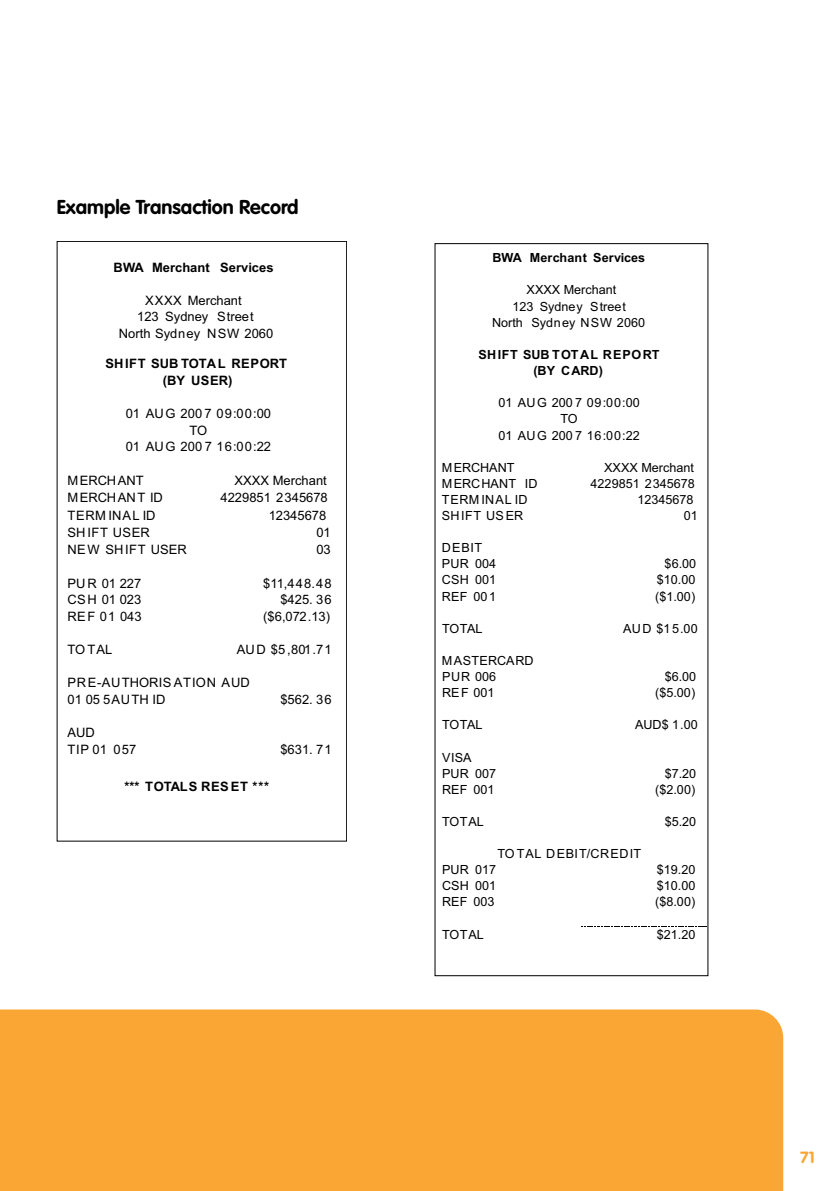
<style>
.page{position:relative;width:840px;height:1191px;background:#fff}
.page>*{position:absolute;margin:0;border:0;box-sizing:border-box;transform-origin:0 0}
.t1{font:700 19.8px "Bankwest Rounded";color:#000}
.t2{font:700 16px "Bankwest Rounded";color:#faa634}
.t3{font:13px/16.6px "Arial";color:#010101;text-align:center}
.t4{font:13px/16.4px "Arial";color:#000;text-align:center}
.t5{font:13px/16.6px "Arial";letter-spacing:.055em;color:#010101}
.t6{font:700 13px/16.6px "Arial";letter-spacing:.025em;color:#010101;text-align:center}
.t7{font:700 13px "Arial";color:#000}
.t8{font:700 13px "Arial";letter-spacing:.055em;color:#010101}
.t9{font:13px "Arial";letter-spacing:.04em;color:#010101}
.t10{font:12.6px/16.2px "Arial";color:#010101;text-align:center}
.t11{font:700 12.6px/16.2px "Arial";letter-spacing:.055em;color:#010101;text-align:center}
.t12{font:12.6px "Arial";letter-spacing:.055em;color:#010101}
.t13{font:700 12.6px "Arial";color:#010101}
.t14{font:12.6px/16.2px "Arial";letter-spacing:.025em;color:#010101}
.t15{font:12.6px/16.2px "Arial";letter-spacing:.03em;color:#010101}
.t16{font:12.6px "Arial";letter-spacing:.04em;color:#010101}
</style>
<div class="page">
<div style="left:0;top:1009px;width:782px;height:182px;background:#faa634"></div>
<div style="left:57px;top:241px;width:290px;height:600px;border:1px solid #000"></div>
<svg style="left:581px;top:926px;width:125px;height:1px"></svg>
<h1 class="t1" style="left:57px;top:194px;width:243px">Example Transaction Record</h1>
<p class="t7" style="left:114px;top:258px;width:161px">BWA Merchant Services</p>
<p class="t4" style="left:119px;top:293px;width:156px">XXXX Merchant<br>123 Sydney Street<br>North Sydney NSW 2060</p>
<p class="t6" style="left:105px;top:356px;width:183px">SHIFT SUB TOTAL REPORT (BY USER)</p>
<p class="t3" style="left:126px;top:406px;width:147px">01 AUG 2007 09:00:00<br>TO<br>01 AUG 2007 16:00:22</p>
<p class="t3" style="left:68px;top:473px;width:77px">MERCHANT</p>
<p class="t3" style="left:234px;top:473px;width:94px">XXXX Merchant</p>
<p class="t3" style="left:68px;top:491px;width:97px">MERCHANT ID</p>
<p class="t3" style="left:220px;top:491px;width:109px">4229851 2345678</p>
<p class="t5" style="left:68px;top:508px;width:89px">TERM INAL ID</p>
<p class="t3" style="left:268px;top:508px;width:59px">12345678</p>
<p class="t9" style="left:68px;top:524px;width:84px">SHIFT USER</p>
<p class="t3" style="left:316px;top:525px;width:16px">01</p>
<p class="t3" style="left:68px;top:542px;width:120px">NEW SHIFT USER</p>
<p class="t3" style="left:316px;top:542px;width:16px">03</p>
<p class="t3" style="left:68px;top:576px;width:75px">PUR 01 227</p>
<p class="t3" style="left:263px;top:576px;width:70px">$11,448.48</p>
<p class="t3" style="left:68px;top:592px;width:75px">CSH 01 023</p>
<p class="t3" style="left:280px;top:592px;width:53px">$425. 36</p>
<p class="t3" style="left:68px;top:609px;width:75px">REF 01 043</p>
<p class="t3" style="left:263px;top:609px;width:68px">($6,072.13)</p>
<p class="t3" style="left:68px;top:642px;width:46px">TOTAL</p>
<p class="t3" style="left:237px;top:642px;width:96px">AUD $5,801.71</p>
<p class="t5" style="left:68px;top:675px;width:184px">PRE-AUTHORISATION AUD<br>01 05 5AUTH ID</p>
<p class="t3" style="left:280px;top:692px;width:53px">$562. 36</p>
<p class="t3" style="left:68px;top:725px;width:70px;text-align:left">AUD<br>TIP 01 057</p>
<p class="t8" style="left:124px;top:778px;width:146px">*** TOTALS RESET ***</p>
<p class="t3" style="left:280px;top:742px;width:53px">$631. 71</p>
<p class="t13" style="left:492px;top:250px;width:154px">BWA Merchant Services</p>
<p class="t10" style="left:491px;top:283px;width:154px">XXXX Merchant<br>123 Sydney Street<br>North Sydney NSW 2060</p>
<p class="t11" style="left:478px;top:348px;width:182px">SHIFT SUB TOTAL REPORT (BY CARD)</p>
<p class="t10" style="left:498px;top:396px;width:143px">01 AUG 200 7 09:00:00<br>TO<br>01 AUG 200 7 16:00:22</p>
<p class="t10" style="left:441px;top:460px;width:74px">MERCHANT</p>
<p class="t10" style="left:604px;top:460px;width:91px">XXXX Merchant</p>
<p class="t10" style="left:441px;top:476px;width:97px">MERCHANT ID</p>
<p class="t10" style="left:590px;top:476px;width:106px">4229851 2345678</p>
<p class="t12" style="left:441px;top:491px;width:87px">TERM INAL ID</p>
<p class="t10" style="left:637px;top:492px;width:58px">12345678</p>
<p class="t16" style="left:441px;top:507px;width:83px">SHIFT USER</p>
<p class="t10" style="left:683px;top:508px;width:16px">01</p>
<p class="t15" style="left:441px;top:541px;width:56px">DEBIT<br>PUR 004</p>
<p class="t10" style="left:664px;top:557px;width:33px">$6.00</p>
<p class="t10" style="left:441px;top:573px;width:56px">CSH 001</p>
<p class="t10" style="left:656px;top:573px;width:40px">$10.00</p>
<p class="t10" style="left:441px;top:589px;width:56px">REF 001</p>
<p class="t10" style="left:655px;top:589px;width:41px">($1.00)</p>
<p class="t10" style="left:442px;top:621px;width:42px">TOTAL</p>
<p class="t10" style="left:623px;top:621px;width:76px">AUD $15.00</p>
<p class="t14" style="left:441px;top:653px;width:93px">MASTERCARD<br>PUR 006</p>
<p class="t10" style="left:664px;top:669px;width:33px">$6.00</p>
<p class="t10" style="left:442px;top:686px;width:54px">REF 001</p>
<p class="t10" style="left:655px;top:686px;width:41px">($5.00)</p>
<p class="t10" style="left:442px;top:718px;width:42px">TOTAL</p>
<p class="t10" style="left:634px;top:718px;width:64px">AUD$ 1.00</p>
<p class="t10" style="left:442px;top:750px;width:56px;text-align:left">VISA<br>PUR 007</p>
<p class="t10" style="left:664px;top:766px;width:33px">$7.20</p>
<p class="t10" style="left:442px;top:782px;width:54px">REF 001</p>
<p class="t10" style="left:655px;top:782px;width:41px">($2.00)</p>
<p class="t10" style="left:442px;top:815px;width:43px">TOTAL</p>
<p class="t10" style="left:664px;top:815px;width:33px">$5.20</p>
<p class="t12" style="left:497px;top:845px;width:145px">TOTAL DEBIT/CREDIT</p>
<p class="t10" style="left:442px;top:863px;width:56px">PUR 017</p>
<p class="t10" style="left:656px;top:863px;width:40px">$19.20</p>
<p class="t10" style="left:442px;top:879px;width:56px">CSH 001</p>
<p class="t10" style="left:656px;top:879px;width:40px">$10.00</p>
<p class="t10" style="left:442px;top:895px;width:54px">REF 003</p>
<p class="t10" style="left:655px;top:895px;width:41px">($8.00)</p>
<p class="t10" style="left:442px;top:928px;width:43px">TOTAL</p>
<p class="t10" style="left:656px;top:928px;width:40px">$21.20</p>
<p class="t2" style="left:799px;top:1146px;width:16px">71</p>
</div>
